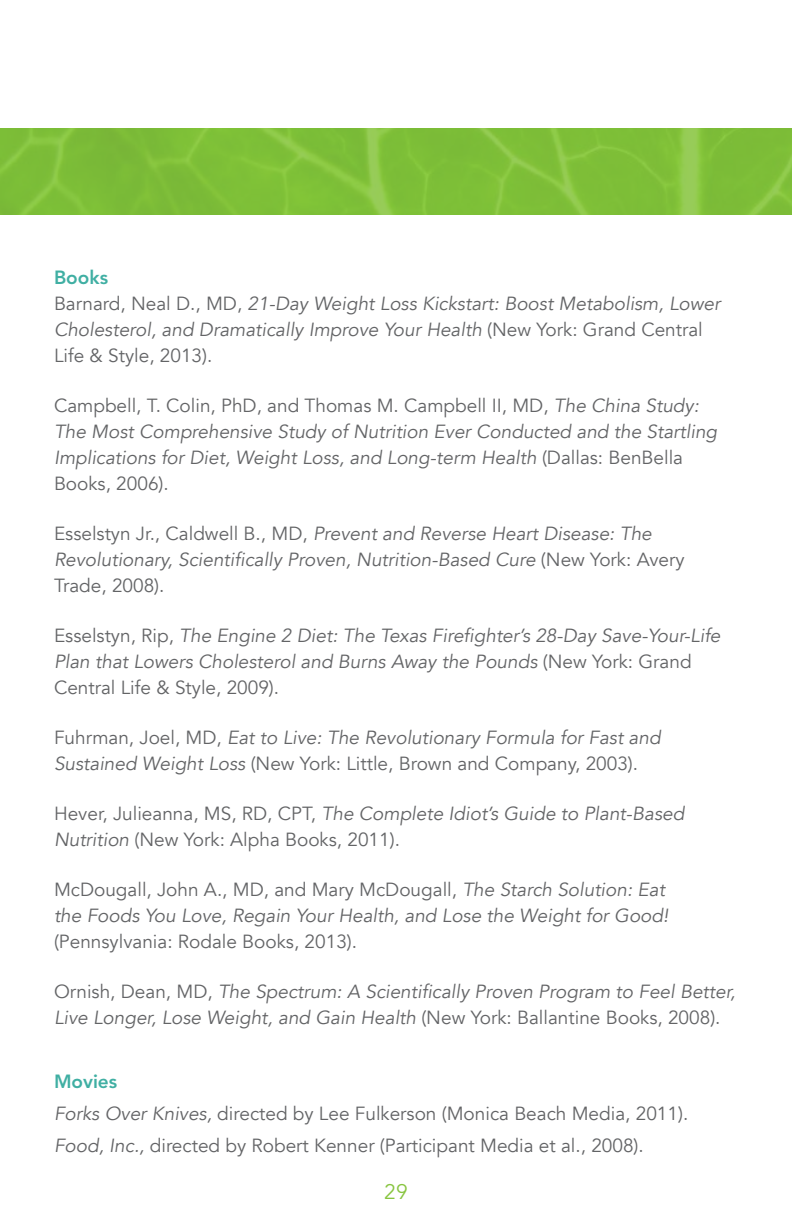
<style>
.page{position:relative;width:792px;height:1224px;background:#fff}
.page>*{position:absolute;margin:0;border:0;box-sizing:border-box;transform-origin:0 0}
.t1{font:21px "Avenir";color:#88c540}
.t2{font:italic 19px/26px "Avenir";color:#636466}
.t3{font:19px/32px "Avenir";color:#636466}
.s1{font-weight:800;font-style:normal;color:#40afa3}
.s2{font-style:normal}
.s3{font-style:italic}
.s4{font-weight:800;color:#40afa3}
</style>
<div class="page">
<svg style="left:1px;top:128px;width:791px;height:87px;background:#7fbf39"></svg>
<img style="left:0;top:128px;width:1px;height:87px">
<p class="t2" style="left:54px;top:265px;width:668px"><span class="s1">Books<br></span><span class="s2">Barnard, Neal D., MD,</span> 21-Day Weight Loss Kickstart: Boost Metabolism, Lower Cholesterol, and Dramatically Improve Your Health <span class="s2">(New York: Grand Central Life &amp; Style, 2013).</span></p>
<p class="t2" style="left:54px;top:393px;width:665px"><span class="s2">Campbell, T. Colin, PhD, and Thomas M. Campbell II, MD,</span> The China Study:<br>The Most Comprehensive Study of Nutrition Ever Conducted and the Startling Implications for Diet, Weight Loss, and Long-term Health <span class="s2">(Dallas: BenBella Books, 2006).</span></p>
<p class="t2" style="left:54px;top:521px;width:632px"><span class="s2">Esselstyn Jr., Caldwell B., MD,</span> Prevent and Reverse Heart Disease: The<br>Revolutionary, Scientifically Proven, Nutrition-Based Cure <span class="s2">(New York: Avery<br>Trade, 2008).</span></p>
<p class="t2" style="left:54px;top:623px;width:668px"><span class="s2">Esselstyn, Rip,</span> The Engine 2 Diet: The Texas Firefighter’s 28-Day Save-Your-Life<br>Plan that Lowers Cholesterol and Burns Away the Pounds <span class="s2">(New York: Grand<br>Central Life &amp; Style, 2009).</span></p>
<p class="t2" style="left:54px;top:725px;width:608px"><span class="s2">Fuhrman, Joel, MD,</span> Eat to Live: The Revolutionary Formula for Fast and<br>Sustained Weight Loss <span class="s2">(New York: Little, Brown and Company, 2003).</span></p>
<p class="t3" style="left:54px;top:801px;width:632px;line-height:26px">Hever, Julieanna, MS, RD, CPT, <span class="s3">The Complete Idiot’s Guide to Plant-Based<br>Nutrition</span> (New York: Alpha Books, 2011).</p>
<p class="t2" style="left:54px;top:877px;width:616px"><span class="s2">McDougall, John A., MD, and Mary McDougall,</span> The Starch Solution: Eat the Foods You Love, Regain Your Health, and Lose the Weight for Good!</p>
<p class="t3" style="left:54px;top:926px;width:305px">(Pennsylvania: Rodale Books, 2013).</p>
<p class="t2" style="left:54px;top:979px;width:683px"><span class="s2">Ornish, Dean, MD,</span> The Spectrum: A Scientifically Proven Program to Feel Better,<br>Live Longer, Lose Weight, and Gain Health <span class="s2">(New York: Ballantine Books, 2008).</span></p>
<p class="t3" style="left:54px;top:1066px;width:636px"><span class="s4">Movies<br></span><span class="s3">Forks Over Knives,</span> directed by Lee Fulkerson (Monica Beach Media, 2011).<br><span class="s3">Food, Inc.,</span> directed by Robert Kenner (Participant Media et al., 2008).</p>
<p class="t1" style="left:384px;top:1179px;width:25px">29</p>
</div>
